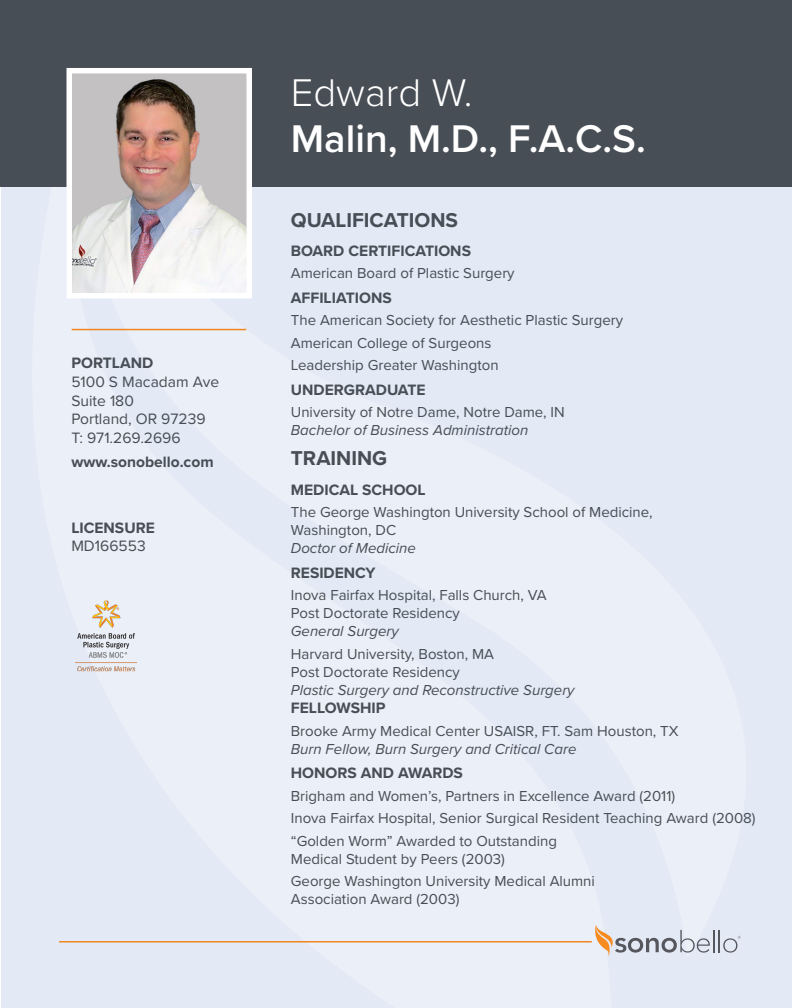
<style>
.page{position:relative;width:792px;height:1008px;background:#fff}
.page>*{position:absolute;margin:0;border:0;box-sizing:border-box;transform-origin:0 0}
.PDF_Surgeon_Name{font:600 40px/46px "Proxima Nova";color:#fff}
.PDF_BODY_SECTION_Header{font:700 20.8px "Proxima Nova";color:#484e55}
.PDF_Body_HEADER{font:700 15.6px "Proxima Nova";color:#484e55}
.SIDE_BAR_Body{font:15.6px "Proxima Nova";color:#484e55}
.SIDE_BAR_Header{font:700 15.6px "Proxima Nova";color:#484e55}
.SIDE_BAR_Body_Bold{font:700 15.6px "Proxima Nova";color:#484e55}
.PDF_Body_Text{font:700 15.6px "Proxima Nova";color:#484e55}
.PDF_Body_Text-2{font:15px/18px "Proxima Nova";color:#484e55}
.s1{font-weight:300}
.s2{font-style:italic}
</style>
<div class="page">
<div style="left:2px;top:0;width:790px;height:1008px;background:#e3e9f5"></div>
<div style="left:0;top:0;width:792px;height:187px;background:#484e55"></div>
<svg style="left:595px;top:925px;width:146px;height:31px"></svg>
<hr style="left:59px;top:941px;width:533px;height:1px;background:#f18720">
<hr style="left:72px;top:329px;width:174px;height:1px;background:#f18720">
<img style="left:66px;top:68px;width:186px;height:231px">
<img style="left:75px;top:601px;width:62px;height:70px">
<p class="SIDE_BAR_Header" style="left:71px;top:351px;width:84px">PORTLAND</p>
<p class="SIDE_BAR_Body" style="left:71px;top:370px;width:149px">5100 S Macadam Ave</p>
<p class="SIDE_BAR_Body" style="left:71px;top:389px;width:64px">Suite 180</p>
<p class="SIDE_BAR_Body" style="left:71px;top:408px;width:136px">Portland, OR 97239</p>
<p class="SIDE_BAR_Body" style="left:71px;top:426px;width:111px">T: 971.269.2696</p>
<p class="SIDE_BAR_Body_Bold" style="left:71px;top:450px;width:144px">www.sonobello.com</p>
<p class="SIDE_BAR_Header" style="left:71px;top:516px;width:85px">LICENSURE</p>
<p class="SIDE_BAR_Body" style="left:71px;top:535px;width:76px">MD166553</p>
<p class="PDF_Surgeon_Name" style="left:291px;top:68px;width:356px"><span class="s1">Edward W.<br></span>Malin, M.D., F.A.C.S.</p>
<p class="PDF_BODY_SECTION_Header" style="left:291px;top:204px;width:169px">QUALIFICATIONS</p>
<p class="PDF_Body_HEADER" style="left:291px;top:239px;width:182px">BOARD CERTIFICATIONS</p>
<p class="PDF_Body_Text-2" style="left:291px;top:264px;width:225px">American Board of Plastic Surgery</p>
<p class="PDF_Body_HEADER" style="left:291px;top:286px;width:102px">AFFILIATIONS</p>
<p class="PDF_Body_Text-2" style="left:291px;top:311px;width:334px">The American Society for Aesthetic Plastic Surgery</p>
<p class="PDF_Body_Text-2" style="left:291px;top:333px;width:202px">American College of Surgeons</p>
<p class="PDF_Body_Text-2" style="left:291px;top:356px;width:209px">Leadership Greater Washington</p>
<p class="PDF_Body_HEADER" style="left:291px;top:378px;width:136px">UNDERGRADUATE</p>
<p class="PDF_Body_Text-2" style="left:291px;top:403px;width:275px">University of Notre Dame, Notre Dame, IN<br><span class="s2">Bachelor of Business Administration</span></p>
<p class="PDF_BODY_SECTION_Header" style="left:291px;top:443px;width:98px">TRAINING</p>
<p class="PDF_Body_HEADER" style="left:291px;top:478px;width:136px">MEDICAL SCHOOL</p>
<p class="PDF_Body_Text-2" style="left:291px;top:502px;width:363px">The George Washington University School of Medicine,<br>Washington, DC<br><span class="s2">Doctor of Medicine</span></p>
<p class="PDF_Body_HEADER" style="left:291px;top:561px;width:86px">RESIDENCY</p>
<p class="PDF_Body_Text-2" style="left:291px;top:585px;width:257px">Inova Fairfax Hospital, Falls Church, VA<br>Post Doctorate Residency<br><span class="s2">General Surgery</span></p>
<p class="PDF_Body_Text-2" style="left:291px;top:644px;width:285px">Harvard University, Boston, MA<br>Post Doctorate Residency<br><span class="s2">Plastic Surgery and Reconstructive Surgery</span></p>
<p class="PDF_Body_Text" style="left:291px;top:696px;width:96px">FELLOWSHIP</p>
<p class="PDF_Body_Text-2" style="left:291px;top:721px;width:389px">Brooke Army Medical Center USAISR, FT. Sam Houston, TX<br><span class="s2">Burn Fellow, Burn Surgery and Critical Care</span></p>
<p class="PDF_Body_HEADER" style="left:291px;top:761px;width:174px">HONORS AND AWARDS</p>
<p class="PDF_Body_Text-2" style="left:291px;top:786px;width:386px">Brigham and Women’s, Partners in Excellence Award (2011)</p>
<p class="PDF_Body_Text-2" style="left:291px;top:809px;width:466px">Inova Fairfax Hospital, Senior Surgical Resident Teaching Award (2008)</p>
<p class="PDF_Body_Text-2" style="left:291px;top:831px;width:268px">“Golden Worm” Awarded to Outstanding<br>Medical Student by Peers (2003)</p>
<p class="PDF_Body_Text-2" style="left:291px;top:872px;width:306px">George Washington University Medical Alumni<br>Association Award (2003)</p>
</div>
